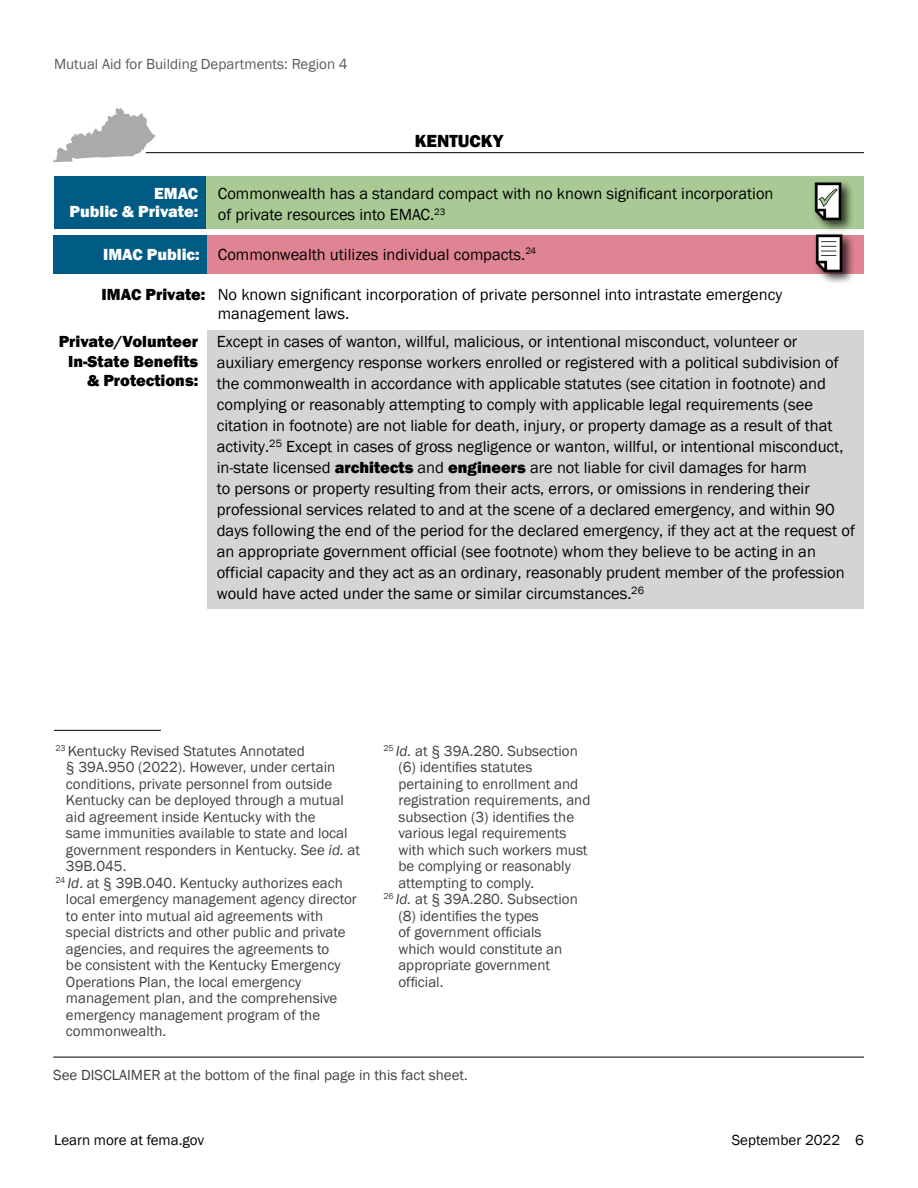
<style>
.page{position:relative;width:918px;height:1188px;background:#fff}
.page>*{position:absolute;margin:0;border:0;box-sizing:border-box;transform-origin:0 0}
.t1{font:800 18px "Franklin Gothic";color:#000}
.t2{font:16.5px/21px "Franklin Gothic";color:#000}
.t3{font:800 16.5px/19.5px "Franklin Gothic";color:#000;text-align:right}
.t4{font:800 16.5px/18px "Franklin Gothic";color:#fff;text-align:right}
.t5{font:15px "Franklin Gothic";color:#414042}
.t6{font:15px "Franklin Gothic";color:#5a5b5d}
.t7{font:15px "Franklin Gothic";color:#000}
.s1{font-weight:800;color:#fff}
.s2{font-weight:800}
.s3{font-style:italic}
</style>
<div class="page">
<div style="left:54px;top:176px;width:152px;height:52px;background:#005b84"></div>
<div style="left:206px;top:176px;width:658px;height:53px;background:#a9ca95"></div>
<hr style="left:53px;top:1057px;width:811px;height:1px;background:#000">
<hr style="left:54px;top:730px;width:107px;height:1px;background:#000">
<div style="left:53px;top:235px;width:154px;height:39px;background:#005b84"></div>
<div style="left:207px;top:235px;width:657px;height:39px;background:#e08493"></div>
<svg style="left:53px;top:108px;width:103px;height:54px"></svg>
<img style="left:814px;top:182px;width:38px;height:47px">
<hr style="left:146px;top:152px;width:718px;height:1px;background:#000">
<img style="left:815px;top:229px;width:38px;height:54px">
<div style="left:207px;top:330px;width:657px;height:279px;background:#d4d4d5"></div>
<p class="t6" style="left:54px;top:55px;width:295px">Mutual Aid for Building Departments: Region 4</p>
<p class="t1" style="left:415px;top:129px;width:90px">KENTUCKY</p>
<p class="t4" style="left:70px;top:184px;width:130px">EMAC<br>Public &amp; Private:</p>
<p class="t2" style="left:218px;top:183px;width:557px">Commonwealth has a standard compact with no known significant incorporation of private resources into EMAC.<sup>23</sup></p>
<p class="t2" style="left:103px;top:244px;width:435px"><span class="s1">IMAC Public:</span> Commonwealth utilizes individual compacts.<sup>24</sup></p>
<p class="t2" style="left:218px;top:285px;width:566px;line-height:19.8px;text-indent:-116px"><span class="s2">IMAC Private:</span> No known significant incorporation of private personnel into intrastate emergency management laws.</p>
<p class="t3" style="left:59px;top:332px;width:141px">Private/Volunteer<br>In-State Benefits &amp; Protections:</p>
<p class="t2" style="left:217px;top:332px;width:640px">Except in cases of wanton, willful, malicious, or intentional misconduct, volunteer or auxiliary emergency response workers enrolled or registered with a political subdivision of the commonwealth in accordance with applicable statutes (see citation in footnote) and complying or reasonably attempting to comply with applicable legal requirements (see citation in footnote) are not liable for death, injury, or property damage as a result of that activity.<sup>25</sup> Except in cases of gross negligence or wanton, willful, or intentional misconduct, in-state licensed <span class="s2">architects</span> and <span class="s2">engineers</span> are not liable for civil damages for harm<br>to persons or property resulting from their acts, errors, or omissions in rendering their professional services related to and at the scene of a declared emergency, and within 90 days following the end of the period for the declared emergency, if they act at the request of an appropriate government official (see footnote) whom they believe to be acting in an official capacity and they act as an ordinary, reasonably prudent member of the profession would have acted under the same or similar circumstances.<sup>26</sup></p>
<p class="t5" style="left:56px;top:741px;width:251px"><sup>23</sup> Kentucky Revised Statutes Annotated</p>
<p class="t5" style="left:66px;top:758px;width:271px">§ 39A.950 (2022). However, under certain</p>
<p class="t5" style="left:66px;top:774px;width:268px">conditions, private personnel from outside</p>
<p class="t5" style="left:66px;top:791px;width:279px">Kentucky can be deployed through a mutual</p>
<p class="t5" style="left:66px;top:807px;width:251px">aid agreement inside Kentucky with the</p>
<p class="t5" style="left:66px;top:824px;width:283px">same immunities available to state and local</p>
<p class="t5" style="left:66px;top:840px;width:296px">government responders in Kentucky. See <span class="s3">id.</span> at</p>
<p class="t5" style="left:66px;top:857px;width:62px">39B.045.</p>
<p class="t5" style="left:56px;top:873px;width:289px"><sup>24</sup> <span class="s3">Id</span>. at § 39B.040. Kentucky authorizes each</p>
<p class="t5" style="left:66px;top:890px;width:292px">local emergency management agency director</p>
<p class="t5" style="left:66px;top:906px;width:259px">to enter into mutual aid agreements with</p>
<p class="t5" style="left:66px;top:923px;width:281px">special districts and other public and private</p>
<p class="t5" style="left:66px;top:939px;width:265px">agencies, and requires the agreements to</p>
<p class="t5" style="left:66px;top:956px;width:276px">be consistent with the Kentucky Emergency</p>
<p class="t5" style="left:66px;top:972px;width:237px">Operations Plan, the local emergency</p>
<p class="t5" style="left:66px;top:989px;width:273px">management plan, and the comprehensive</p>
<p class="t5" style="left:66px;top:1005px;width:256px">emergency management program of the</p>
<p class="t5" style="left:66px;top:1022px;width:102px">commonwealth.</p>
<p class="t5" style="left:383px;top:741px;width:196px"><sup>25</sup> <span class="s3">Id.</span> at § 39A.280. Subsection</p>
<p class="t5" style="left:398px;top:758px;width:135px">(6) identifies statutes</p>
<p class="t5" style="left:398px;top:774px;width:181px">pertaining to enrollment and</p>
<p class="t5" style="left:398px;top:791px;width:194px">registration requirements, and</p>
<p class="t5" style="left:398px;top:807px;width:177px">subsection (3) identifies the</p>
<p class="t5" style="left:398px;top:824px;width:170px">various legal requirements</p>
<p class="t5" style="left:398px;top:840px;width:191px">with which such workers must</p>
<p class="t5" style="left:398px;top:857px;width:174px">be complying or reasonably</p>
<p class="t5" style="left:398px;top:873px;width:137px">attempting to comply.</p>
<p class="t5" style="left:383px;top:890px;width:196px"><sup>26</sup> <span class="s3">Id.</span> at § 39A.280. Subsection</p>
<p class="t5" style="left:398px;top:906px;width:142px">(8) identifies the types</p>
<p class="t5" style="left:398px;top:923px;width:145px">of government officials</p>
<p class="t5" style="left:398px;top:939px;width:165px">which would constitute an</p>
<p class="t5" style="left:398px;top:956px;width:153px">appropriate government</p>
<p class="t5" style="left:398px;top:972px;width:47px">official.</p>
<p class="t5" style="left:53px;top:1066px;width:416px">See DISCLAIMER at the bottom of the final page in this fact sheet.</p>
<p class="t7" style="left:54px;top:1130px;width:152px">Learn more at fema.gov</p>
<p class="t7" style="left:732px;top:1130px;width:134px">September 2022 6</p>
</div>
